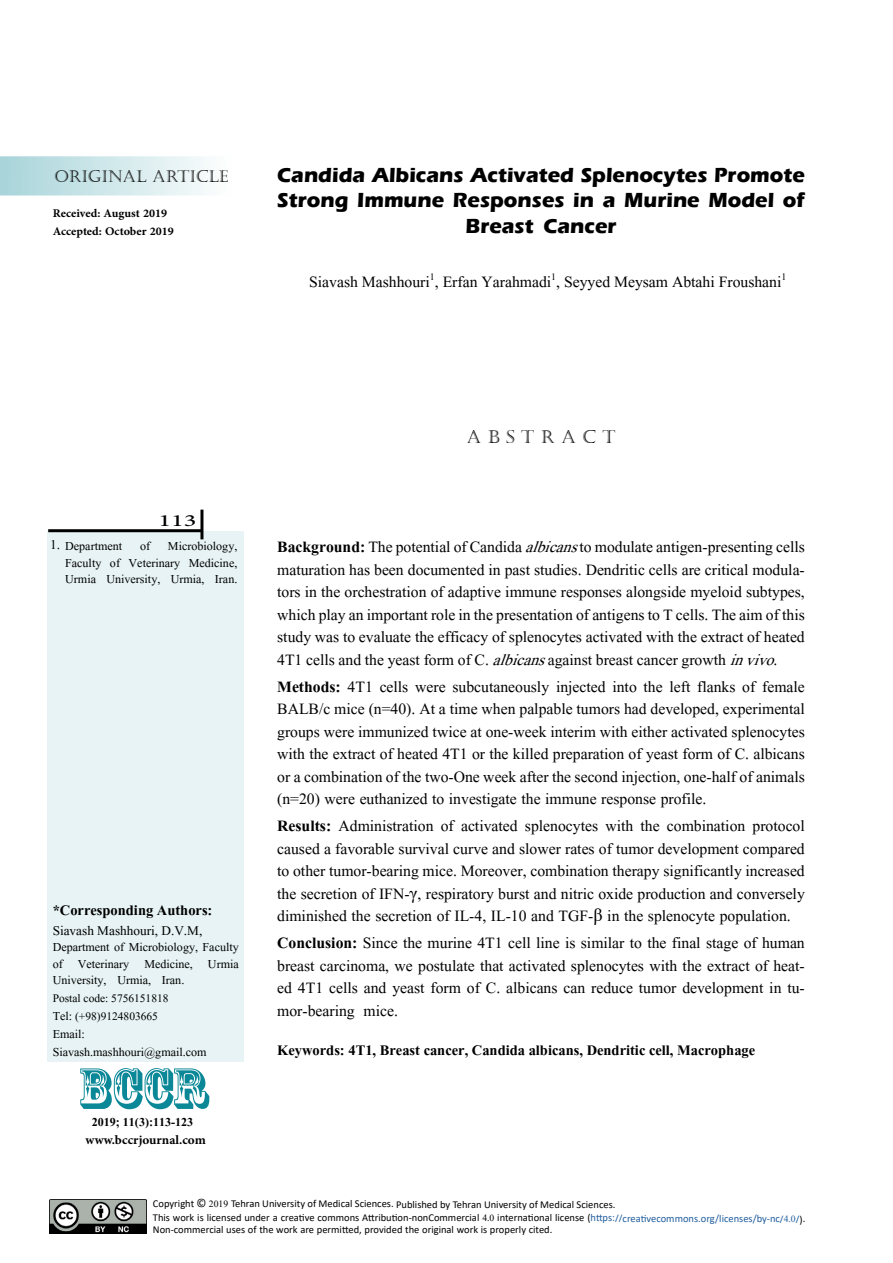
<style>
.page{position:relative;width:893px;height:1263px;background:#fff}
.page>*{position:absolute;margin:0;border:0;box-sizing:border-box;transform-origin:0 0}
.t1{font:54px "Rosewood Std";color:#0b8897}
.t2{font:24px "Adobe Arabic";color:#000;scale:1.5 1}
.t3{font:700 21px/25.2px "Eras ITC";color:#000;text-align:center}
.t4{font:19.5px/22.5px "Aparajita";color:#000;text-align:justify}
.t5{font:700 18px "Aparajita";color:#000}
.t6{font:700 18px "Adobe Arabic";color:#000}
.t7{font:18px "Castellar";color:#000}
.t8{font:700 16.5px/17.7px "Adobe Arabic";color:#000}
.t9{font:16.5px "Aparajita";color:#000}
.t10{font:16.5px "Castellar";color:#000}
.t11{font:15px/16.5px "Aparajita";color:#000}
.t12{font:700 15px "Aparajita";color:#000}
.t13{font:14.25px/18px "Aparajita";color:#000}
.t14{font:10.5px/12.3px "Calibri";color:#000}
.s1{font-size:16.5px}
.s2{font-size:15px}
.s3{font-weight:700}
.s4{font-style:italic}
.s5{font-family:"Times New Roman";font-size:18px}
.s6{font-size:12px}
.s7{font-family:"Aparajita";font-size:12px}
.s8{color:#215e9e}
.s9{font-family:"Aparajita";font-size:12px;color:#215e9e}
</style>
<div class="page">
<img style="left:49px;top:1199px;width:97px;height:34px">
<svg style="left:0;top:156px;width:206px;height:40px"></svg>
<div style="left:48px;top:532px;width:196px;height:530px;background:#e7f3f4"></div>
<hr style="left:48px;top:529px;width:153px;height:3px;background:#000">
<hr style="left:200px;top:510px;width:3px;height:29px;background:#000">
<p class="t10" style="left:55px;top:167px;width:175px">ORIGINAL ARTICLE</p>
<p class="t8" style="left:53px;top:202px;width:123px">Received: August 2019<br>Accepted: October 2019</p>
<p class="t3" style="left:277px;top:163px;width:529px">Candida Albicans Activated Splenocytes Promote<br>Strong Immune Responses in a Murine Model of<br>Breast Cancer</p>
<p class="t4" style="left:309px;top:273px;width:479px">Siavash Mashhouri<sup>1</sup>, Erfan Yarahmadi<sup>1</sup>, Seyyed Meysam Abtahi Froushani<sup>1</sup></p>
<p class="t2" style="left:158px;top:503px;width:27px">113</p>
<p class="t11" style="left:65px;top:556px;width:174px">Faculty of Veterinary Medicine,<br>Urmia University, Urmia, Iran.</p>
<p class="t11" style="left:50px;top:540px;width:189px"><span class="s1">1.</span> Department of Microbiology,</p>
<p class="t5" style="left:53px;top:901px;width:161px">*Corresponding Authors:</p>
<p class="t9" style="left:53px;top:922px;width:151px">Siavash Mashhouri, D.V.M,</p>
<p class="t11" style="left:53px;top:940px;width:188px;text-align:justify">Department of Microbiology, Faculty of Veterinary Medicine, Urmia University, Urmia, Iran.</p>
<p class="t13" style="left:53px;top:991px;width:117px">Postal code: 5756151818<br><span class="s2">Tel:</span> (+98)9124803665</p>
<p class="t11" style="left:53px;top:1026px;width:155px;line-height:18px">Email:<br>Siavash.mashhouri@gmail.com</p>
<h1 class="t1" style="left:78px;top:1056px;width:131px">BCCR</h1>
<p class="t12" style="left:92px;top:1115px;width:103px">2019; 11(3):113-123</p>
<p class="t6" style="left:86px;top:1127px;width:122px">www.bccrjournal.com</p>
<p class="t7" style="left:467px;top:427px;width:150px">A B S TRACT</p>
<p class="t4" style="left:277px;top:538px;width:529px"><span class="s3">Background:</span> The potential of Candida <span class="s4">albicans</span>to modulate antigen-presenting cells maturation has been documented in past studies. Dendritic cells are critical modula&shy;tors in the orchestration of adaptive immune responses alongside myeloid subtypes, which play an important role in the presentation of antigens to T cells. The aim of this study was to evaluate the efficacy of splenocytes activated with the extract of heated 4T1 cells and the yeast form of C. <span class="s4">albicans</span>against breast cancer growth <span class="s4">invivo</span>.</p>
<p class="t4" style="left:277px;top:677px;width:529px"><span class="s3">Methods:</span> 4T1 cells were subcutaneously injected into the left flanks of female BALB/c mice (n=40). At a time when palpable tumors had developed, experimental groups were immunized twice at one-week interim with either activated splenocytes with the extract of heated 4T1 or the killed preparation of yeast form of C. albicans or a combination of the two-One week after the second injection, one-half of animals (n=20) were euthanized to investigate the immune response profile.</p>
<p class="t4" style="left:277px;top:817px;width:529px"><span class="s3">Results:</span> Administration of activated splenocytes with the combination protocol caused a favorable survival curve and slower rates of tumor development compared to other tumor-bearing mice. Moreover, combination therapy significantly increased the secretion of IFN-<span class="s5">γ</span>, respiratory burst and nitric oxide production and conversely diminished the secretion of IL-4, IL-10 and TGF-<span class="s5">β</span> in the splenocyte population.</p>
<p class="t4" style="left:277px;top:934px;width:529px"><span class="s3">Conclusion:</span> Since the murine 4T1 cell line is similar to the final stage of human breast carcinoma, we postulate that activated splenocytes with the extract of heat&shy;ed 4T1 cells and yeast form of C. albicans can reduce tumor development in tu&shy;mor-bearing mice.</p>
<p class="t5" style="left:277px;top:1042px;width:479px">Keywords: 4T1, Breast cancer, Candida albicans, Dendritic cell, Macrophage</p>
<p class="t14" style="left:153px;top:1198px;width:654px">Copyright <span class="s6">©</span> <span class="s7">2019</span> Tehran University of Medical Sciences. Published by Tehran University of Medical Sciences.<br>This work is licensed under a creative commons Attribution-nonCommercial <span class="s7">4.0</span> international license (<span class="s8">https://creativecommons.org/licenses/by-nc/</span><span class="s9">4.0</span><span class="s8">/</span>).<br>Non-commercial uses of the work are permitted, provided the original work is properly cited.</p>
</div>
